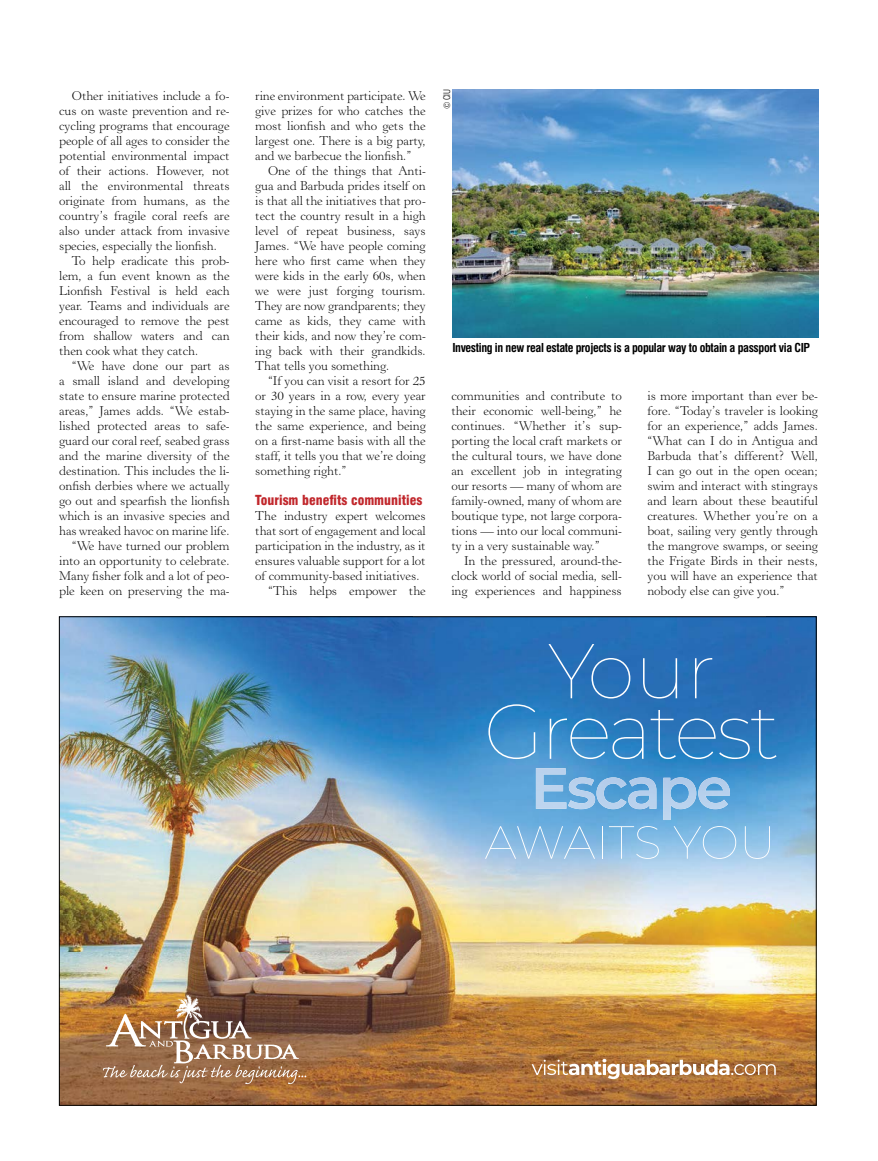
<style>
.page{position:relative;width:878px;height:1161px;background:#fff}
.page>*{position:absolute;margin:0;border:0;box-sizing:border-box;transform-origin:0 0}
.t1{font:13.5px/15px "Revival 555 BT Light A";letter-spacing:-.01em;color:#000;text-align:justify}
.t2{font:900 condensed 13.5px "Swiss 721 BT";color:#c1272c}
.t3{font:700 condensed 12px "Swiss 721 BT";letter-spacing:-.03em;color:#000}
.t4{font:300 condensed 9px "Swiss 721 BT";color:#000}
</style>
<div class="page">
<img style="left:452px;top:89px;width:366px;height:248px">
<img style="left:61px;top:619px;width:705px;height:334px">
<img style="left:766px;top:619px;width:48px;height:334px">
<img style="left:61px;top:953px;width:753px;height:151px">
<svg style="left:103px;top:995px;width:203px;height:89px;background:#9d7658"></svg>
<svg style="left:548px;top:644px;width:82px;height:55px;background:#367abc"></svg>
<svg style="left:643px;top:658px;width:34px;height:41px"></svg>
<svg style="left:695px;top:658px;width:17px;height:40px"></svg>
<svg style="left:488px;top:704px;width:47px;height:55px;background:#4894ce"></svg>
<svg style="left:549px;top:719px;width:94px;height:40px;background:#4b94cc"></svg>
<svg style="left:650px;top:710px;width:126px;height:49px;background:#3e84c1"></svg>
<svg style="left:485px;top:826px;width:110px;height:33px;background:#8fbee4"></svg>
<hr style="left:601px;top:826px;width:1px;height:33px;background:#fff">
<svg style="left:609px;top:826px;width:49px;height:33px;background:#91c2e7"></svg>
<svg style="left:673px;top:826px;width:63px;height:33px;background:#96c5e9"></svg>
<svg style="left:744px;top:826px;width:26px;height:33px"></svg>
<svg style="left:531px;top:1059px;width:244px;height:20px"></svg>
<img style="left:536px;top:768px;width:30px;height:41px">
<img style="left:568px;top:777px;width:58px;height:32px">
<img style="left:628px;top:777px;width:28px;height:32px">
<img style="left:663px;top:777px;width:33px;height:43px">
<img style="left:698px;top:777px;width:32px;height:32px">
<p class="t1" style="left:72px;top:88px;width:159px">Other initiatives include a fo-</p>
<p class="t1" style="left:59px;top:103px;width:172px">cus on waste prevention and re-</p>
<p class="t1" style="left:59px;top:118px;width:172px">cycling programs that encourage</p>
<p class="t1" style="left:59px;top:133px;width:172px">people of all ages to consider the</p>
<p class="t1" style="left:59px;top:148px;width:172px">potential environmental impact</p>
<p class="t1" style="left:59px;top:163px;width:172px">of their actions. However, not</p>
<p class="t1" style="left:59px;top:178px;width:172px">all the environmental threats</p>
<p class="t1" style="left:59px;top:193px;width:172px">originate from humans, as the</p>
<p class="t1" style="left:59px;top:208px;width:172px">country’s fragile coral reefs are</p>
<p class="t1" style="left:59px;top:223px;width:172px">also under attack from invasive</p>
<p class="t1" style="left:59px;top:238px;width:159px">species, especially the lionfish.</p>
<p class="t1" style="left:72px;top:253px;width:159px">To help eradicate this prob-</p>
<p class="t1" style="left:59px;top:268px;width:172px">lem, a fun event known as the</p>
<p class="t1" style="left:59px;top:283px;width:172px">Lionfish Festival is held each</p>
<p class="t1" style="left:59px;top:298px;width:172px">year. Teams and individuals are</p>
<p class="t1" style="left:59px;top:313px;width:172px">encouraged to remove the pest</p>
<p class="t1" style="left:59px;top:328px;width:172px">from shallow waters and can</p>
<p class="t1" style="left:59px;top:343px;width:141px">then cook what they catch.</p>
<p class="t1" style="left:72px;top:358px;width:159px">“We have done our part as</p>
<p class="t1" style="left:59px;top:373px;width:172px">a small island and developing</p>
<p class="t1" style="left:59px;top:388px;width:172px">state to ensure marine protected</p>
<p class="t1" style="left:59px;top:403px;width:172px">areas,” James adds. “We estab-</p>
<p class="t1" style="left:59px;top:418px;width:172px">lished protected areas to safe-</p>
<p class="t1" style="left:59px;top:433px;width:172px">guard our coral reef, seabed grass</p>
<p class="t1" style="left:59px;top:448px;width:172px">and the marine diversity of the</p>
<p class="t1" style="left:59px;top:463px;width:172px">destination. This includes the li-</p>
<p class="t1" style="left:59px;top:478px;width:172px">onfish derbies where we actually</p>
<p class="t1" style="left:59px;top:493px;width:172px">go out and spearfish the lionfish</p>
<p class="t1" style="left:59px;top:508px;width:172px">which is an invasive species and</p>
<p class="t1" style="left:59px;top:523px;width:172px">has wreaked havoc on marine life.</p>
<p class="t1" style="left:72px;top:538px;width:159px">“We have turned our problem</p>
<p class="t1" style="left:59px;top:553px;width:172px">into an opportunity to celebrate.</p>
<p class="t1" style="left:59px;top:568px;width:172px">Many fisher folk and a lot of peo-</p>
<p class="t1" style="left:59px;top:583px;width:172px">ple keen on preserving the ma-</p>
<p class="t1" style="left:255px;top:88px;width:172px">rine environment participate. We give prizes for who catches the most lionfish and who gets the largest one. There is a big party, and we barbecue the lionfish.”</p>
<p class="t1" style="left:255px;top:163px;width:172px;text-indent:13px">One of the things that Anti&shy;gua and Barbuda prides itself on is that all the initiatives that pro&shy;tect the country result in a high level of repeat business, says James. “We have people coming here who first came when they were kids in the early 60s, when we were just forging tourism.<br>They are now grandparents; they came as kids, they came with their kids, and now they’re com&shy;ing back with their grandkids.<br>That tells you something.</p>
<p class="t1" style="left:255px;top:373px;width:172px;text-indent:13px">“If you can visit a resort for 25 or 30 years in a row, every year staying in the same place, having the same experience, and being on a first-name basis with all the staff, it tells you that we’re doing something right.”</p>
<p class="t2" style="left:255px;top:492px;width:169px">Tourism benefits communities</p>
<p class="t1" style="left:255px;top:508px;width:172px">The industry expert welcomes</p>
<p class="t1" style="left:255px;top:523px;width:172px">that sort of engagement and local</p>
<p class="t1" style="left:255px;top:538px;width:172px">participation in the industry, as it</p>
<p class="t1" style="left:255px;top:553px;width:172px">ensures valuable support for a lot</p>
<p class="t1" style="left:255px;top:568px;width:166px">of community-based initiatives.</p>
<p class="t1" style="left:268px;top:583px;width:159px">“This helps empower the</p>
<p class="t4" style="left:441px;top:109px;width:22px;rotate:-90deg">© CIU</p>
<p class="t3" style="left:452px;top:341px;width:359px">Investing in new real estate projects is a popular way to obtain a passport via CIP</p>
<p class="t1" style="left:451px;top:388px;width:172px">communities and contribute to their economic well-being,” he continues. “Whether it’s sup&shy;porting the local craft markets or the cultural tours, we have done an excellent job in integrating our resorts — many of whom are family-owned, many of whom are boutique type, not large corpora&shy;tions — into our local communi&shy;ty in a very sustainable way.”</p>
<p class="t1" style="left:451px;top:553px;width:172px;text-indent:13px">In the pressured, around-the&shy;clock world of social media, sell&shy;ing experiences and happiness</p>
<p class="t1" style="left:647px;top:388px;width:172px">is more important than ever be&shy;fore. “Today’s traveler is looking for an experience,” adds James. “What can I do in Antigua and Barbuda that’s different? Well, I can go out in the open ocean; swim and interact with stingrays and learn about these beautiful creatures. Whether you’re on a boat, sailing very gently through the mangrove swamps, or seeing the Frigate Birds in their nests, you will have an experience that nobody else can give you.”</p>
</div>
